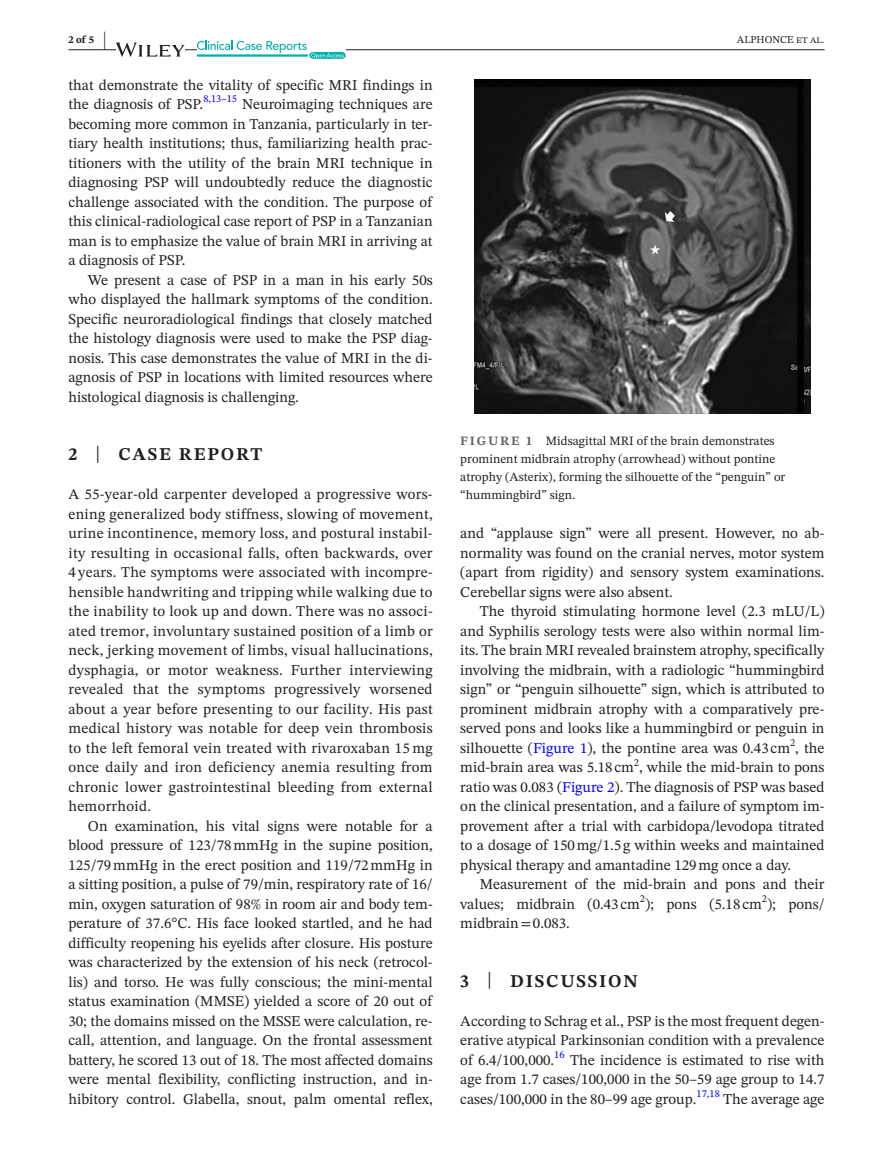
<style>
.page{position:relative;width:893px;height:1174px;background:#fff}
.page>*{position:absolute;margin:0;border:0;box-sizing:border-box;transform-origin:0 0}
.t1{font:700 18px "STIX Two Text";letter-spacing:.1em;color:#231f20}
.t2{font:15px/19.5px "STIX Two Text";color:#231f20;text-align:justify}
.t3{font:12.75px/18px "STIX Two Text";color:#231f20}
.t4{font:10.5px "STIX Two Text";color:#231f20}
.t5{font:10.5px "STIX Two Text";color:#00f}
.t6{font:700 10.5px "STIX Two Text";color:#231f20}
.s1{font-size:21px}
.s2{font-weight:400;font-size:23.7px}
.s3{font-weight:700;color:#636366}
.s4{color:#00f}
.s5{font-family:"STIX"}
</style>
<div class="page">
<hr style="left:68px;top:49px;width:756px;height:1px;background:#231f20">
<svg style="left:116px;top:43px;width:69px;height:14px"></svg>
<svg style="left:197px;top:41px;width:149px;height:18px"></svg>
<img style="left:474px;top:79px;width:336px;height:334px">
<p class="t6" style="left:68px;top:32px;width:39px">2 of 5 <span class="s1">|</span></p>
<p class="t4" style="left:737px;top:32px;width:89px">ALPHONCE et al.</p>
<p class="t2" style="left:68px;top:75px;width:366px">that demonstrate the vitality of specific MRI findings in the diagnosis of PSP.</p>
<p class="t5" style="left:203px;top:91px;width:35px">8,13–15</p>
<p class="t2" style="left:68px;top:94px;width:366px;text-indent:174px">Neuroimaging techniques are becoming more common in Tanzania, particularly in ter&shy;tiary health institutions; thus, familiarizing health prac&shy;titioners with the utility of the brain MRI technique in diagnosing PSP will undoubtedly reduce the diagnostic challenge associated with the condition. The purpose of this clinical-radiological case report of PSP in a Tanzanian man is to emphasize the value of brain MRI in arriving at a diagnosis of PSP.</p>
<p class="t2" style="left:68px;top:270px;width:366px;text-indent:20px">We present a case of PSP in a man in his early 50s who displayed the hallmark symptoms of the condition.<br>Specific neuroradiological findings that closely matched the histology diagnosis were used to make the PSP diag&shy;nosis. This case demonstrates the value of MRI in the di&shy;agnosis of PSP in locations with limited resources where histological diagnosis is challenging.</p>
<p class="t1" style="left:68px;top:441px;width:195px">2 <span class="s2">|</span> CASE REPORT</p>
<p class="t2" style="left:68px;top:484px;width:366px">A 55-year-old carpenter developed a progressive wors&shy;ening generalized body stiffness, slowing of movement, urine incontinence, memory loss, and postural instabil&shy;ity resulting in occasional falls, often backwards, over 4 years. The symptoms were associated with incompre&shy;hensible handwriting and tripping while walking due to the inability to look up and down. There was no associ&shy;ated tremor, involuntary sustained position of a limb or neck, jerking movement of limbs, visual hallucinations, dysphagia, or motor weakness. Further interviewing revealed that the symptoms progressively worsened about a year before presenting to our facility. His past medical history was notable for deep vein thrombosis to the left femoral vein treated with rivaroxaban 15 mg once daily and iron deficiency anemia resulting from chronic lower gastrointestinal bleeding from external hemorrhoid.</p>
<p class="t2" style="left:68px;top:816px;width:366px;text-indent:20px">On examination, his vital signs were notable for a blood pressure of 123/78mmHg in the supine position, 125/79mmHg in the erect position and 119/72mmHg in a sitting position, a pulse of 79/min, respiratory rate of 16/ min, oxygen saturation of 98% in room air and body tem&shy;perature of 37.6°C. His face looked startled, and he had difficulty reopening his eyelids after closure. His posture was characterized by the extension of his neck (retrocol&shy;lis) and torso. He was fully conscious; the mini-mental status examination (MMSE) yielded a score of 20 out of 30; the domains missed on the MSSE were calculation, re&shy;call, attention, and language. On the frontal assessment battery, he scored 13 out of 18. The most affected domains were mental flexibility, conflicting instruction, and in&shy;hibitory control. Glabella, snout, palm omental reflex,</p>
<p class="t3" style="left:460px;top:432px;width:327px"><span class="s3">FIGURE 1</span> Midsagittal MRI of the brain demonstrates prominent midbrain atrophy (arrowhead) without pontine atrophy (Asterix), forming the silhouette of the “penguin” or “hummingbird” sign.</p>
<p class="t2" style="left:460px;top:523px;width:366px">and “applause sign” were all present. However, no ab&shy;normality was found on the cranial nerves, motor system (apart from rigidity) and sensory system examinations.<br>Cerebellar signs were also absent.</p>
<p class="t2" style="left:460px;top:601px;width:366px;text-indent:20px">The thyroid stimulating hormone level (2.3 mLU/L) and Syphilis serology tests were also within normal lim&shy;its. The brain MRI revealed brainstem atrophy, specifically involving the midbrain, with a radiologic “hummingbird sign” or “penguin silhouette” sign, which is attributed to prominent midbrain atrophy with a comparatively pre&shy;served pons and looks like a hummingbird or penguin in silhouette (<span class="s4">Figure 1</span>), the pontine area was 0.43 cm<sup>2</sup>, the mid-brain area was 5.18 cm , while the mid-brain to pons</p>
<p class="t4" style="left:634px;top:754px;width:7px">2</p>
<p class="t2" style="left:460px;top:777px;width:366px">ratio was 0.083 (<span class="s4">Figure 2</span>). The diagnosis of PSP was based on the clinical presentation, and a failure of symptom im&shy;provement after a trial with carbidopa/levodopa titrated to a dosage of 150mg/1.5 g within weeks and maintained physical therapy and amantadine 129mg once a day.</p>
<p class="t2" style="left:460px;top:874px;width:366px;text-align:right">Measurement of the mid-brain and pons and their values; midbrain (0.43 cm ); pons (5.18 cm ); pons/</p>
<p class="t4" style="left:640px;top:891px;width:7px">2</p>
<p class="t4" style="left:762px;top:891px;width:7px">2</p>
<p class="t2" style="left:460px;top:913px;width:111px">midbrain<span class="s5">=</span>0.083.</p>
<p class="t1" style="left:460px;top:968px;width:179px">3 <span class="s2">|</span> DISCUSSION</p>
<p class="t2" style="left:460px;top:1011px;width:366px">According to Schrag et al., PSP is the most frequent degen&shy;erative atypical Parkinsonian condition with a prevalence of 6.4/100,000.</p>
<p class="t5" style="left:554px;top:1047px;width:12px">16</p>
<p class="t2" style="left:460px;top:1050px;width:366px;text-indent:110px">The incidence is estimated to rise with age from 1.7 cases/100,000 in the 50–59 age group to 14.7 cases/100,000 in the 80–99 age group.</p>
<p class="t5" style="left:697px;top:1086px;width:25px">17,18</p>
<p class="t2" style="left:723px;top:1089px;width:103px">The average age</p>
</div>
